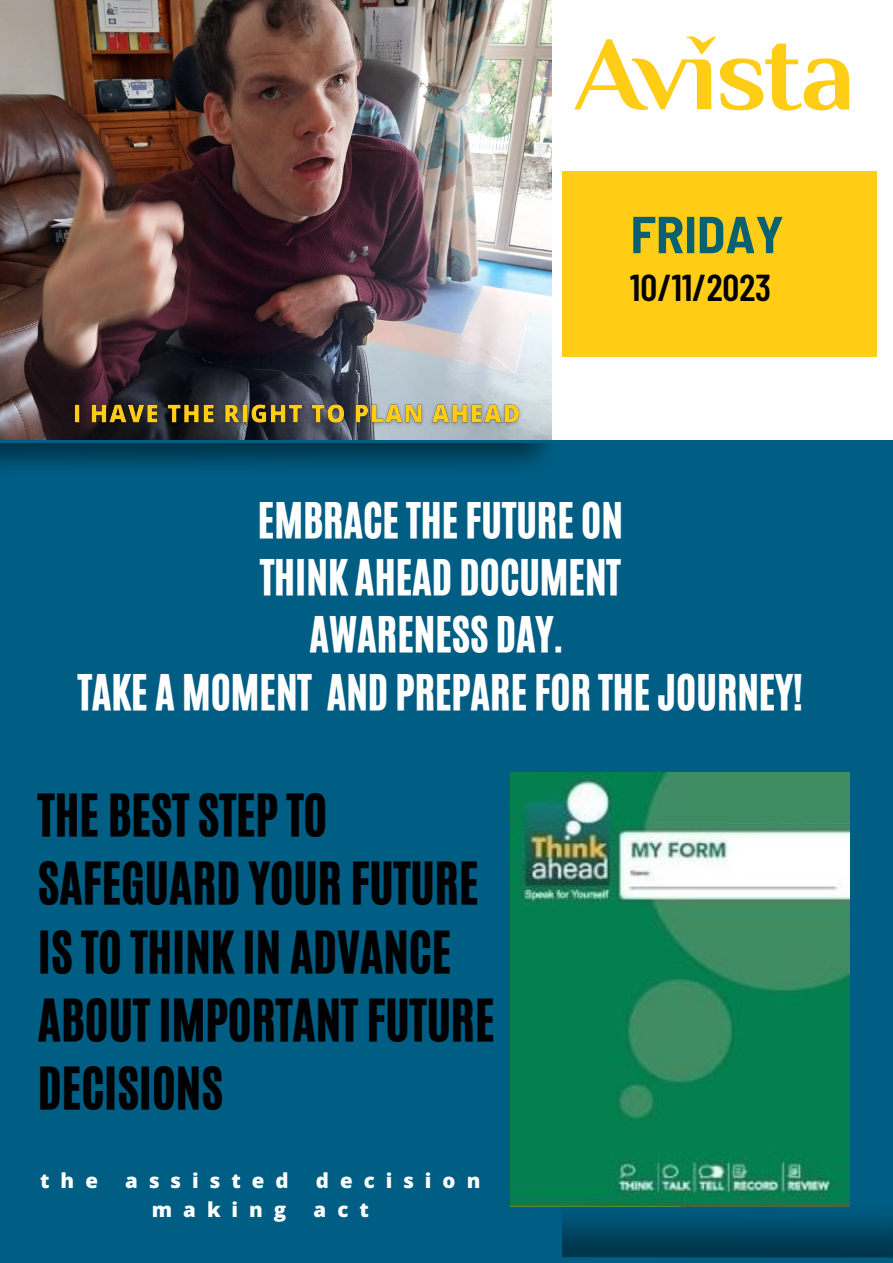
<style>
.page{position:relative;width:893px;height:1263px;background:#fff}
.page>*{position:absolute;margin:0;border:0;box-sizing:border-box;transform-origin:0 0}
.t1{font:700 semi-condensed 51.97px "Barlow";color:#0c6170}
.t2{font:48.75px/68.2px "CA Generated";color:#000}
.t3{font:41.33px "CA Generated";color:#fff}
.t4{font:600 37.35px "Barlow Condensed";color:#000}
.t5{font:800 20.48px "Open Sans";letter-spacing:.535em;color:#fff}
</style>
<div class="page">
<div style="left:346px;top:441px;width:547px;height:822px;background:#005d83"></div>
<img style="left:562px;top:1195px;width:331px;height:63px">
<div style="left:562px;top:171px;width:314px;height:186px;background:#ffcc16"></div>
<img style="left:0;top:0;width:551px;height:441px">
<div style="left:0;top:441px;width:562px;height:822px;background:#005d83"></div>
<img style="left:511px;top:772px;width:338px;height:434px">
<svg style="left:574px;top:36px;width:275px;height:75px"></svg>
<img style="left:70px;top:397px;width:455px;height:32px">
<p class="t1" style="left:630px;top:201px;width:155px">FRIDAY</p>
<p class="t4" style="left:630px;top:263px;width:142px">10/11/2023</p>
<p class="t3" style="left:258px;top:490px;width:366px">EMBRACE THE FUTURE ON</p>
<p class="t3" style="left:260px;top:548px;width:362px">THINK AHEAD DOCUMENT</p>
<p class="t3" style="left:309px;top:605px;width:256px">AWARENESS DAY.</p>
<p class="t3" style="left:78px;top:663px;width:727px">TAKE A MOMENT AND PREPARE FOR THE JOURNEY!</p>
<p class="t2" style="left:38px;top:781px;width:458px">THE BEST STEP TO<br>SAFEGUARD YOUR FUTURE<br>IS TO THINK IN ADVANCE<br>ABOUT IMPORTANT FUTURE<br>DECISIONS</p>
<p class="t5" style="left:40px;top:1166px;width:59px">the</p>
<p class="t5" style="left:125px;top:1166px;width:165px">assisted</p>
<p class="t5" style="left:316px;top:1166px;width:166px">decision</p>
<p class="t5" style="left:152px;top:1195px;width:136px">making</p>
<p class="t5" style="left:313px;top:1195px;width:57px">act</p>
</div>
